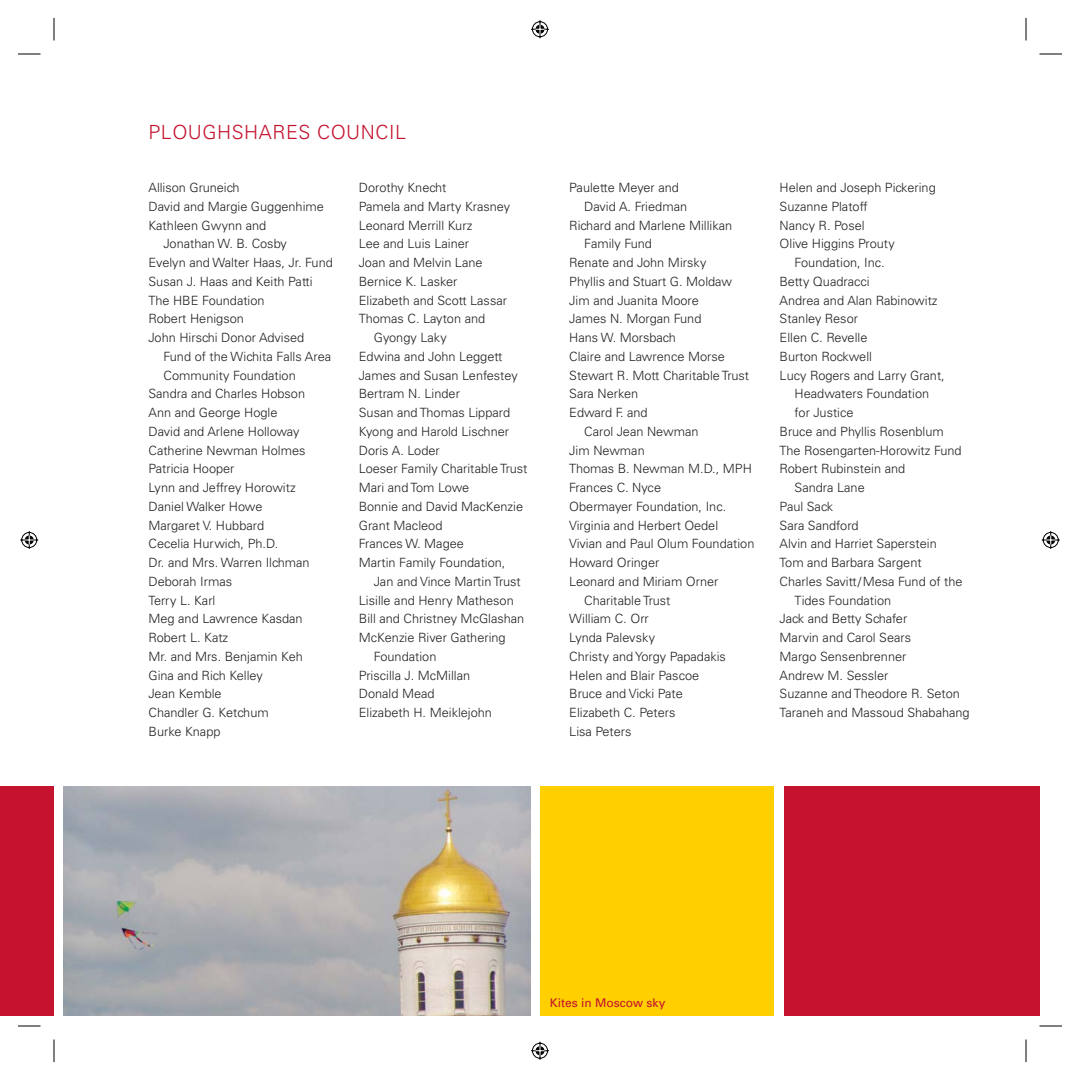
<style>
.page{position:relative;width:1080px;height:1080px;background:#fff}
.page>*{position:absolute;margin:0;border:0;box-sizing:border-box;transform-origin:0 0}
.t1{font:300 19.5px "Univers";letter-spacing:.03em;color:#c4122f}
.t2{font:300 12.75px "Univers";color:#231f20}
.t3{font:12px "Univers";color:#c4122f}
</style>
<div class="page">
<div style="left:540px;top:786px;width:234px;height:230px;background:#ffcf00"></div>
<div style="left:784px;top:786px;width:256px;height:230px;background:#c4122f"></div>
<div style="left:0;top:786px;width:54px;height:230px;background:#c4122f"></div>
<img style="left:64px;top:786px;width:466px;height:230px">
<svg style="left:18px;top:54px;width:22px;height:1px"></svg>
<svg style="left:1040px;top:54px;width:22px;height:1px"></svg>
<svg style="left:18px;top:1026px;width:22px;height:1px"></svg>
<svg style="left:1040px;top:1026px;width:22px;height:1px"></svg>
<svg style="left:54px;top:18px;width:1px;height:22px"></svg>
<svg style="left:54px;top:1040px;width:1px;height:22px"></svg>
<svg style="left:1026px;top:18px;width:1px;height:22px"></svg>
<svg style="left:1026px;top:1040px;width:1px;height:22px"></svg>
<svg style="left:531px;top:20px;width:18px;height:19px"></svg>
<svg style="left:531px;top:1041px;width:18px;height:19px"></svg>
<svg style="left:20px;top:531px;width:19px;height:18px"></svg>
<svg style="left:1041px;top:531px;width:19px;height:18px"></svg>
<h1 class="t1" style="left:148px;top:125px;width:259px">PLOUGHSHARES COUNCIL</h1>
<p class="t2" style="left:148px;top:183px;width:93px">Allison Gruneich</p>
<p class="t2" style="left:148px;top:202px;width:177px">David and Margie Guggenhime</p>
<p class="t2" style="left:148px;top:220px;width:119px">Kathleen Gwynn and</p>
<p class="t2" style="left:164px;top:239px;width:125px">Jonathan W. B. Cosby</p>
<p class="t2" style="left:148px;top:258px;width:186px">Evelyn and Walter Haas, Jr. Fund</p>
<p class="t2" style="left:148px;top:277px;width:166px">Susan J. Haas and Keith Patti</p>
<p class="t2" style="left:148px;top:295px;width:118px">The HBE Foundation</p>
<p class="t2" style="left:148px;top:314px;width:97px">Robert Henigson</p>
<p class="t2" style="left:148px;top:333px;width:157px">John Hirschi Donor Advised</p>
<p class="t2" style="left:164px;top:352px;width:169px">Fund of the Wichita Falls Area</p>
<p class="t2" style="left:164px;top:370px;width:134px">Community Foundation</p>
<p class="t2" style="left:148px;top:389px;width:158px">Sandra and Charles Hobson</p>
<p class="t2" style="left:148px;top:408px;width:130px">Ann and George Hogle</p>
<p class="t2" style="left:148px;top:427px;width:152px">David and Arlene Holloway</p>
<p class="t2" style="left:148px;top:445px;width:159px">Catherine Newman Holmes</p>
<p class="t2" style="left:148px;top:464px;width:88px">Patricia Hooper</p>
<p class="t2" style="left:148px;top:483px;width:149px">Lynn and Jeffrey Horowitz</p>
<p class="t2" style="left:148px;top:502px;width:115px">Daniel Walker Howe</p>
<p class="t2" style="left:148px;top:520px;width:117px">Margaret V. Hubbard</p>
<p class="t2" style="left:148px;top:539px;width:131px">Cecelia Hurwich, Ph.D.</p>
<p class="t2" style="left:148px;top:558px;width:163px">Dr. and Mrs. Warren Ilchman</p>
<p class="t2" style="left:148px;top:577px;width:85px">Deborah Irmas</p>
<p class="t2" style="left:148px;top:595px;width:68px">Terry L. Karl</p>
<p class="t2" style="left:148px;top:614px;width:156px">Meg and Lawrence Kasdan</p>
<p class="t2" style="left:148px;top:633px;width:81px">Robert L. Katz</p>
<p class="t2" style="left:148px;top:652px;width:156px">Mr. and Mrs. Benjamin Keh</p>
<p class="t2" style="left:148px;top:670px;width:116px">Gina and Rich Kelley</p>
<p class="t2" style="left:148px;top:689px;width:75px">Jean Kemble</p>
<p class="t2" style="left:148px;top:708px;width:122px">Chandler G. Ketchum</p>
<p class="t2" style="left:148px;top:727px;width:74px">Burke Knapp</p>
<p class="t2" style="left:359px;top:183px;width:89px">Dorothy Knecht</p>
<p class="t2" style="left:359px;top:202px;width:153px">Pamela and Marty Krasney</p>
<p class="t2" style="left:359px;top:220px;width:115px">Leonard Merrill Kurz</p>
<p class="t2" style="left:359px;top:239px;width:112px">Lee and Luis Lainer</p>
<p class="t2" style="left:359px;top:258px;width:125px">Joan and Melvin Lane</p>
<p class="t2" style="left:359px;top:277px;width:100px">Bernice K. Lasker</p>
<p class="t2" style="left:359px;top:295px;width:150px">Elizabeth and Scott Lassar</p>
<p class="t2" style="left:359px;top:314px;width:128px">Thomas C. Layton and</p>
<p class="t2" style="left:374px;top:333px;width:74px">Gyongy Laky</p>
<p class="t2" style="left:359px;top:352px;width:145px">Edwina and John Leggett</p>
<p class="t2" style="left:359px;top:370px;width:160px">James and Susan Lenfestey</p>
<p class="t2" style="left:359px;top:389px;width:103px">Bertram N. Linder</p>
<p class="t2" style="left:359px;top:408px;width:153px">Susan and Thomas Lippard</p>
<p class="t2" style="left:359px;top:427px;width:152px">Kyong and Harold Lischner</p>
<p class="t2" style="left:359px;top:445px;width:82px">Doris A. Loder</p>
<p class="t2" style="left:359px;top:464px;width:170px">Loeser Family Charitable Trust</p>
<p class="t2" style="left:359px;top:483px;width:112px">Mari and Tom Lowe</p>
<p class="t2" style="left:359px;top:502px;width:166px">Bonnie and David MacKenzie</p>
<p class="t2" style="left:359px;top:520px;width:85px">Grant Macleod</p>
<p class="t2" style="left:359px;top:539px;width:107px">Frances W. Magee</p>
<p class="t2" style="left:359px;top:558px;width:148px">Martin Family Foundation,</p>
<p class="t2" style="left:374px;top:577px;width:148px">Jan and Vince Martin Trust</p>
<p class="t2" style="left:359px;top:595px;width:156px">Lisille and Henry Matheson</p>
<p class="t2" style="left:359px;top:614px;width:167px">Bill and Christney McGlashan</p>
<p class="t2" style="left:359px;top:633px;width:148px">McKenzie River Gathering</p>
<p class="t2" style="left:374px;top:652px;width:64px">Foundation</p>
<p class="t2" style="left:359px;top:670px;width:113px">Priscilla J. McMillan</p>
<p class="t2" style="left:359px;top:689px;width:77px">Donald Mead</p>
<p class="t2" style="left:359px;top:708px;width:135px">Elizabeth H. Meiklejohn</p>
<p class="t2" style="left:569px;top:183px;width:111px">Paulette Meyer and</p>
<p class="t2" style="left:584px;top:202px;width:104px">David A. Friedman</p>
<p class="t2" style="left:569px;top:220px;width:165px">Richard and Marlene Millikan</p>
<p class="t2" style="left:584px;top:239px;width:69px">Family Fund</p>
<p class="t2" style="left:569px;top:258px;width:139px">Renate and John Mirsky</p>
<p class="t2" style="left:569px;top:277px;width:164px">Phyllis and Stuart G. Moldaw</p>
<p class="t2" style="left:569px;top:295px;width:131px">Jim and Juanita Moore</p>
<p class="t2" style="left:569px;top:314px;width:134px">James N. Morgan Fund</p>
<p class="t2" style="left:569px;top:333px;width:108px">Hans W. Morsbach</p>
<p class="t2" style="left:569px;top:352px;width:157px">Claire and Lawrence Morse</p>
<p class="t2" style="left:569px;top:370px;width:181px">Stewart R. Mott Charitable Trust</p>
<p class="t2" style="left:569px;top:389px;width:71px">Sara Nerken</p>
<p class="t2" style="left:569px;top:408px;width:80px">Edward F. and</p>
<p class="t2" style="left:584px;top:427px;width:116px">Carol Jean Newman</p>
<p class="t2" style="left:569px;top:445px;width:77px">Jim Newman</p>
<p class="t2" style="left:569px;top:464px;width:184px">Thomas B. Newman M.D., MPH</p>
<p class="t2" style="left:569px;top:483px;width:93px">Frances C. Nyce</p>
<p class="t2" style="left:569px;top:502px;width:159px">Obermayer Foundation, Inc.</p>
<p class="t2" style="left:569px;top:520px;width:150px">Virginia and Herbert Oedel</p>
<p class="t2" style="left:569px;top:539px;width:187px">Vivian and Paul Olum Foundation</p>
<p class="t2" style="left:569px;top:558px;width:92px">Howard Oringer</p>
<p class="t2" style="left:569px;top:577px;width:151px">Leonard and Miriam Orner</p>
<p class="t2" style="left:584px;top:595px;width:88px">Charitable Trust</p>
<p class="t2" style="left:569px;top:614px;width:81px">William C. Orr</p>
<p class="t2" style="left:569px;top:633px;width:87px">Lynda Palevsky</p>
<p class="t2" style="left:569px;top:652px;width:158px">Christy and Yorgy Papadakis</p>
<p class="t2" style="left:569px;top:670px;width:131px">Helen and Blair Pascoe</p>
<p class="t2" style="left:569px;top:689px;width:115px">Bruce and Vicki Pate</p>
<p class="t2" style="left:569px;top:708px;width:108px">Elizabeth C. Peters</p>
<p class="t2" style="left:569px;top:727px;width:64px">Lisa Peters</p>
<p class="t2" style="left:780px;top:183px;width:158px">Helen and Joseph Pickering</p>
<p class="t2" style="left:780px;top:202px;width:89px">Suzanne Platoff</p>
<p class="t2" style="left:780px;top:220px;width:87px">Nancy R. Posel</p>
<p class="t2" style="left:780px;top:239px;width:117px">Olive Higgins Prouty</p>
<p class="t2" style="left:795px;top:258px;width:92px">Foundation, Inc.</p>
<p class="t2" style="left:780px;top:277px;width:92px">Betty Quadracci</p>
<p class="t2" style="left:780px;top:295px;width:160px">Andrea and Alan Rabinowitz</p>
<p class="t2" style="left:780px;top:314px;width:80px">Stanley Resor</p>
<p class="t2" style="left:780px;top:333px;width:89px">Ellen C. Revelle</p>
<p class="t2" style="left:780px;top:352px;width:94px">Burton Rockwell</p>
<p class="t2" style="left:780px;top:370px;width:167px">Lucy Rogers and Larry Grant,</p>
<p class="t2" style="left:795px;top:389px;width:136px">Headwaters Foundation</p>
<p class="t2" style="left:795px;top:408px;width:60px">for Justice</p>
<p class="t2" style="left:780px;top:427px;width:166px">Bruce and Phyllis Rosenblum</p>
<p class="t2" style="left:780px;top:445px;width:184px">The Rosengarten-Horowitz Fund</p>
<p class="t2" style="left:780px;top:464px;width:127px">Robert Rubinstein and</p>
<p class="t2" style="left:795px;top:483px;width:72px">Sandra Lane</p>
<p class="t2" style="left:780px;top:502px;width:55px">Paul Sack</p>
<p class="t2" style="left:780px;top:520px;width:81px">Sara Sandford</p>
<p class="t2" style="left:780px;top:539px;width:159px">Alvin and Harriet Saperstein</p>
<p class="t2" style="left:780px;top:558px;width:144px">Tom and Barbara Sargent</p>
<p class="t2" style="left:780px;top:577px;width:185px">Charles Savitt/Mesa Fund of the</p>
<p class="t2" style="left:795px;top:595px;width:98px">Tides Foundation</p>
<p class="t2" style="left:780px;top:614px;width:129px">Jack and Betty Schafer</p>
<p class="t2" style="left:780px;top:633px;width:133px">Marvin and Carol Sears</p>
<p class="t2" style="left:780px;top:652px;width:128px">Margo Sensenbrenner</p>
<p class="t2" style="left:780px;top:670px;width:110px">Andrew M. Sessler</p>
<p class="t2" style="left:780px;top:689px;width:182px">Suzanne and Theodore R. Seton</p>
<p class="t2" style="left:780px;top:708px;width:192px">Taraneh and Massoud Shabahang</p>
<p class="t3" style="left:550px;top:998px;width:117px">Kites in Moscow sky</p>
</div>
